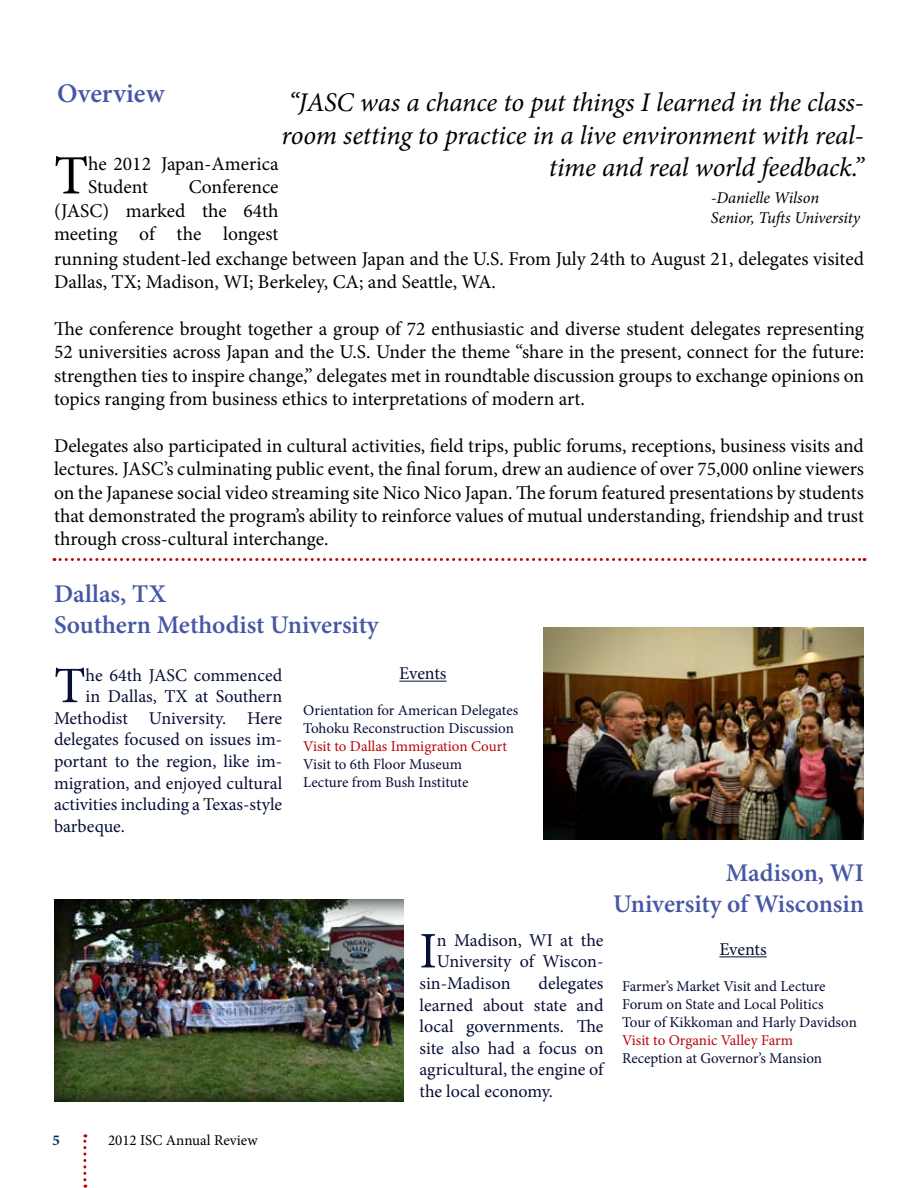
<style>
.page{position:relative;width:918px;height:1188px;background:#fff}
.page>*{position:absolute;margin:0;border:0;box-sizing:border-box;transform-origin:0 0}
.t1{font:55.5px "Minion Pro";color:#010101}
.t2{font:51.3px "Minion Pro";color:#070f36}
.t3{font:italic 27px/32.4px "Minion Pro";letter-spacing:-.01em;color:#010101;text-align:right}
.t4{font:600 27px "Minion Pro";letter-spacing:.01em;color:#4657a6}
.t5{font:600 25.5px/30.6px "Minion Pro";color:#4657a6}
.t6{font:19.5px/23.4px "Minion Pro";color:#010101;text-align:justify}
.t7{font:18px/21.6px "Minion Pro";color:#070f36;text-align:justify}
.t8{font:italic 16.5px/19.8px "Minion Pro";letter-spacing:-.005em;color:#010101}
.t9{font:15px/18px "Minion Pro";letter-spacing:-.005em;color:#070f36}
.t10{font:15px "Minion Pro";color:#ba050a}
.t11{font:15px "Minion Pro";color:#000}
.t12{font:700 15px "Minion Pro";color:#002d62}
</style>
<div class="page">
<img style="left:543px;top:627px;width:321px;height:213px">
<img style="left:54px;top:900px;width:349px;height:202px">
<hr style="left:719px;top:956px;width:48px;height:1px;background:#070f36">
<hr style="left:399px;top:681px;width:48px;height:1px;background:#070f36">
<svg style="left:54px;top:558px;width:811px;height:3px"></svg>
<svg style="left:83px;top:1134px;width:3px;height:54px"></svg>
<h3 class="t4" style="left:57px;top:77px;width:109px">Overview</h3>
<h3 class="t3" style="left:281px;top:86px;width:584px">“JASC was a chance to put things I learned in the class&shy;room setting to practice in a live environment with real&shy;time and real world feedback.”</h3>
<p class="t8" style="left:711px;top:188px;width:151px">-Danielle Wilson<br>Senior, Tufts University</p>
<h1 class="t1" style="left:54px;top:139px;width:36px">T</h1>
<p class="t6" style="left:88px;top:152px;width:192px">he 2012 Japan-America<br>Student</p>
<p class="t6" style="left:54px;top:176px;width:226px;text-indent:135px">Conference (JASC) marked the 64th meeting of the longest</p>
<p class="t6" style="left:54px;top:247px;width:812px">running student-led exchange between Japan and the U.S. From July 24th to August 21, delegates visited<br>Dallas, TX; Madison, WI; Berkeley, CA; and Seattle, WA.</p>
<p class="t6" style="left:54px;top:317px;width:812px">The conference brought together a group of 72 enthusiastic and diverse student delegates representing 52 universities across Japan and the U.S. Under the theme “share in the present, connect for the future: strengthen ties to inspire change,” delegates met in roundtable discussion groups to exchange opinions on topics ranging from business ethics to interpretations of modern art.</p>
<p class="t6" style="left:54px;top:434px;width:812px">Delegates also participated in cultural activities, field trips, public forums, receptions, business visits and lectures. JASC’s culminating public event, the final forum, drew an audience of over 75,000 online viewers on the Japanese social video streaming site Nico Nico Japan. The forum featured presentations by students that demonstrated the program’s ability to reinforce values of mutual understanding, friendship and trust through cross-cultural interchange.</p>
<h3 class="t5" style="left:54px;top:580px;width:326px">Dallas, TX<br>Southern Methodist University</h3>
<h2 class="t2" style="left:54px;top:651px;width:33px">T</h2>
<p class="t7" style="left:86px;top:664px;width:198px">he 64th JASC commenced</p>
<p class="t7" style="left:86px;top:686px;width:198px">in Dallas, TX at Southern</p>
<p class="t7" style="left:54px;top:707px;width:230px">Methodist University. Here</p>
<p class="t7" style="left:54px;top:729px;width:230px">delegates focused on issues im-</p>
<p class="t7" style="left:54px;top:751px;width:230px">portant to the region, like im-</p>
<p class="t7" style="left:54px;top:772px;width:230px">migration, and enjoyed cultural</p>
<p class="t7" style="left:54px;top:794px;width:230px">activities including a Texas-style</p>
<p class="t7" style="left:54px;top:815px;width:72px">barbeque.</p>
<p class="t12" style="left:53px;top:1130px;width:9px">5</p>
<p class="t11" style="left:108px;top:1130px;width:151px">2012 ISC Annual Review</p>
<p class="t7" style="left:399px;top:663px;width:49px">Events</p>
<p class="t9" style="left:303px;top:702px;width:216px">Orientation for American Delegates<br>Tohoku Reconstruction Discussion</p>
<p class="t10" style="left:303px;top:737px;width:205px">Visit to Dallas Immigration Court</p>
<p class="t9" style="left:303px;top:756px;width:167px">Visit to 6th Floor Museum<br>Lecture from Bush Institute</p>
<h2 class="t2" style="left:419px;top:917px;width:19px">I</h2>
<p class="t7" style="left:437px;top:929px;width:168px">n Madison, WI at the</p>
<p class="t7" style="left:437px;top:951px;width:168px">University of Wiscon-</p>
<p class="t7" style="left:419px;top:973px;width:93px">sin-Madison</p>
<p class="t7" style="left:419px;top:973px;width:186px;text-indent:119px">delegates learned about state and local governments. The site also had a focus on agricultural, the engine of the local economy.</p>
<h3 class="t5" style="left:613px;top:859px;width:252px;text-align:right">Madison, WI<br>University of Wisconsin</h3>
<p class="t7" style="left:719px;top:939px;width:49px">Events</p>
<p class="t9" style="left:622px;top:977px;width:236px">Farmer’s Market Visit and Lecture<br>Forum on State and Local Politics<br>Tour of Kikkoman and Harly Davidson</p>
<p class="t10" style="left:622px;top:1030px;width:172px">Visit to Organic Valley Farm</p>
<p class="t9" style="left:622px;top:1049px;width:202px">Reception at Governor’s Mansion</p>
</div>
